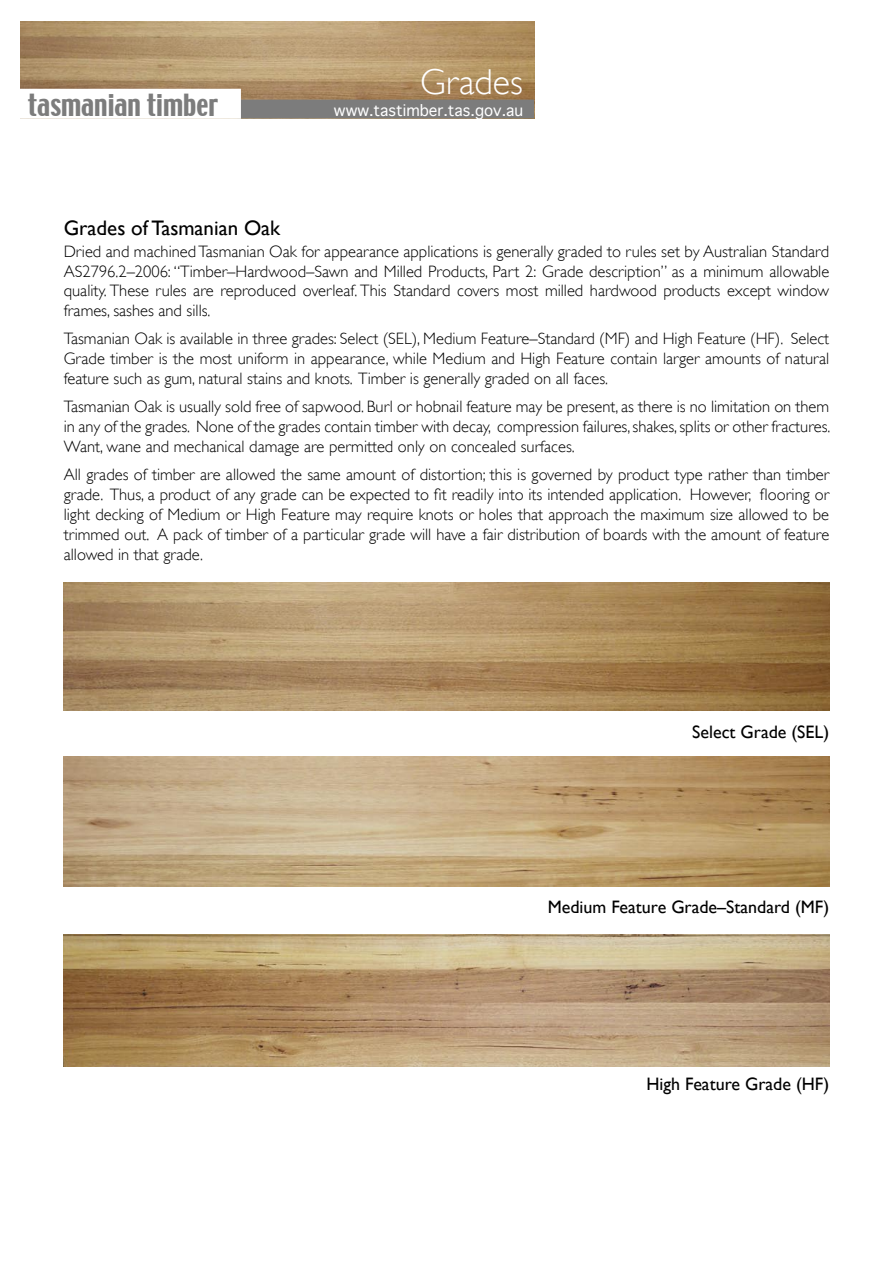
<style>
.page{position:relative;width:893px;height:1263px;background:#fff}
.page>*{position:absolute;margin:0;border:0;box-sizing:border-box;transform-origin:0 0}
.t1{font:300 36px "Gill Sans";color:#fff}
.t2{font:27px "Techno";color:#7c7c7c}
.heading_1{font:21px "Gill Sans";color:#000}
.Heading_1{font:18px "Gill Sans";color:#000}
.t3{font:300 16.5px/19.8px "Gill Sans";color:#000;text-align:justify}
.t4{font:15px "Geneva";color:#fff}
</style>
<div class="page">
<img style="left:64px;top:757px;width:765px;height:130px">
<img style="left:64px;top:583px;width:765px;height:127px">
<img style="left:64px;top:934px;width:765px;height:132px">
<img style="left:21px;top:21px;width:513px;height:79px">
<div style="left:237px;top:100px;width:297px;height:18px;background:#7c7c7c"></div>
<div style="left:19px;top:89px;width:222px;height:30px;background:#fff"></div>
<p class="t1" style="left:420px;top:61px;width:104px">Grades</p>
<p class="t2" style="left:28px;top:87px;width:191px">tasmanian timber</p>
<p class="t4" style="left:334px;top:101px;width:191px">www.tastimber.tas.gov.au</p>
<p class="heading_1" style="left:64px;top:216px;width:218px">Grades of Tasmanian Oak</p>
<p class="t3" style="left:64px;top:241px;width:767px">Dried and machined Tasmanian Oak for appearance applications is generally graded to rules set by Australian Standard AS2796.2–2006: “Timber–Hardwood–Sawn and Milled Products, Part 2: Grade description” as a minimum allowable quality. These rules are reproduced overleaf. This Standard covers most milled hardwood products except window frames, sashes and sills.</p>
<p class="t3" style="left:64px;top:329px;width:767px">Tasmanian Oak is available in three grades: Select (SEL), Medium Feature–Standard (MF) and High Feature (HF). Select Grade timber is the most uniform in appearance, while Medium and High Feature contain larger amounts of natural feature such as gum, natural stains and knots. Timber is generally graded on all faces.</p>
<p class="t3" style="left:64px;top:397px;width:768px">Tasmanian Oak is usually sold free of sapwood. Burl or hobnail feature may be present, as there is no limitation on them in any of the grades. None of the grades contain timber with decay, compression failures, shakes, splits or other fractures.<br>Want, wane and mechanical damage are permitted only on concealed surfaces.</p>
<p class="t3" style="left:64px;top:465px;width:767px">All grades of timber are allowed the same amount of distortion; this is governed by product type rather than timber grade. Thus, a product of any grade can be expected to fit readily into its intended application. However, flooring or light decking of Medium or High Feature may require knots or holes that approach the maximum size allowed to be trimmed out. A pack of timber of a particular grade will have a fair distribution of boards with the amount of feature allowed in that grade.</p>
<p class="Heading_1" style="left:692px;top:722px;width:138px">Select Grade (SEL)</p>
<p class="Heading_1" style="left:548px;top:896px;width:283px">Medium Feature Grade–Standard (MF)</p>
<p class="Heading_1" style="left:646px;top:1073px;width:184px">High Feature Grade (HF)</p>
</div>
